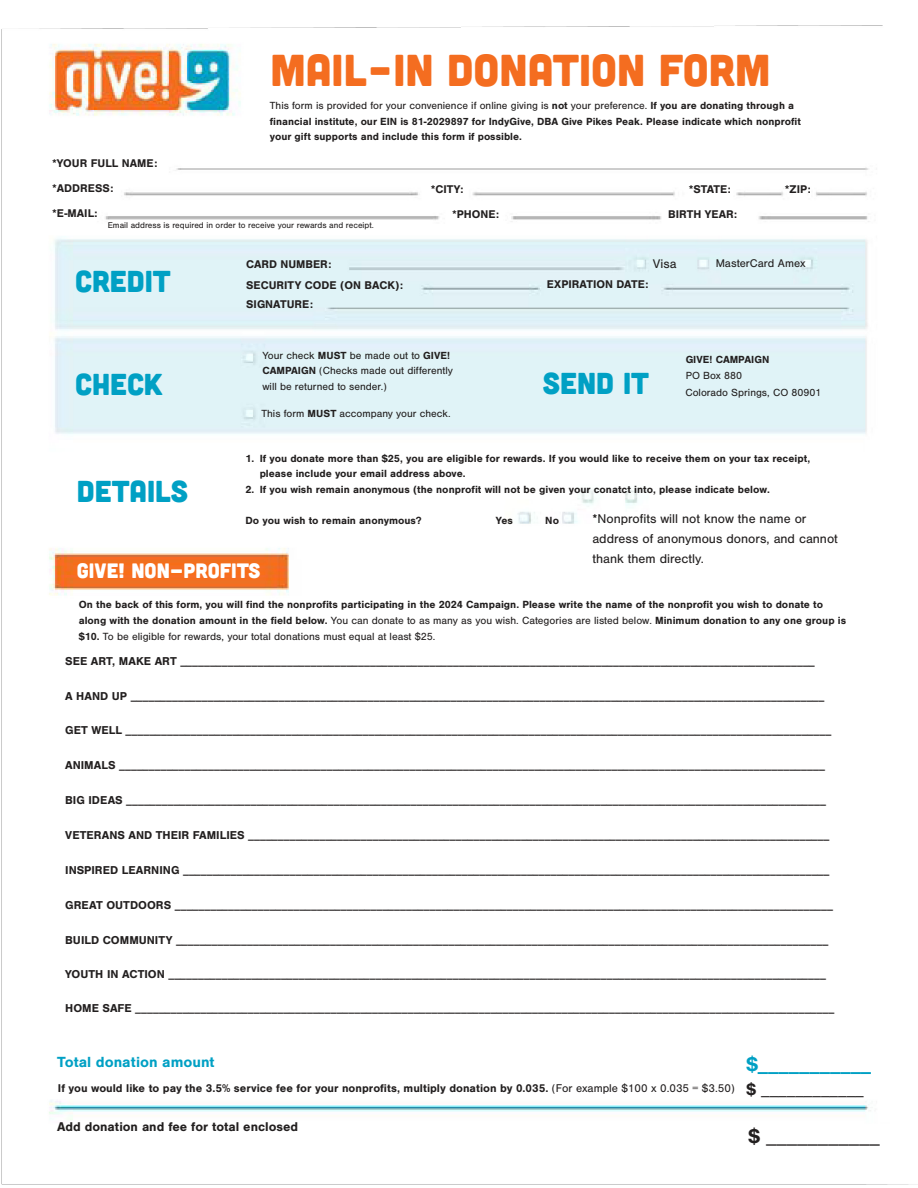
<style>
.page{position:relative;width:918px;height:1188px;background:#fff}
.page>*{position:absolute;margin:0;border:0;box-sizing:border-box;transform-origin:0 0}
.t1{font:44.55px "Cubano";color:#f46d20}
.t2{font:30.3px "Cubano";color:#00a0c4}
.t3{font:20.85px "Cubano";color:#fff}
.t4{font:20.7px "Nimbus San";color:#221f1f}
.t5{font:700 20.55px "Nimbus San";color:#00a0c4}
.t6{font:17.1px "Nimbus San";color:#221f1f}
.t7{font:700 15.3px "Nimbus San";color:#00a0c4}
.t8{font:13.2px/19.8px "Nimbus San";color:#221f1f}
.t9{font:700 13.2px "Nimbus San";color:#221f1f}
.t10{font:13.05px "Nimbus San";color:#221f1f}
.t11{font:700 11.85px "Nimbus San";color:#221f1f}
.t12{font:700 11.7px "Nimbus San";color:#221f1f}
.t13{font:700 11.55px "Nimbus San";color:#221f1f}
.t14{font:11.55px "Nimbus San";color:#221f1f}
.t15{font:700 10.8px/15.6px "Nimbus San";color:#221f1f}
.t16{font:700 10.65px/15.6px "Nimbus San";color:#221f1f}
.t17{font:10.65px/15.1px "Nimbus San";color:#221f1f}
.t18{font:8.7px "Nimbus San";color:#221f1f}
.s1{font-weight:400}
.s2{font-weight:700}
</style>
<div class="page">
<img style="left:2px;top:25px;width:916px;height:1160px">
<p class="t13" style="left:52px;top:157px;width:107px">*YOUR FULL NAME:</p>
<p class="t13" style="left:52px;top:182px;width:63px">*ADDRESS:</p>
<p class="t13" style="left:52px;top:207px;width:47px">*E-MAIL:</p>
<h1 class="t1" style="left:270px;top:42px;width:502px">MAIL–IN DONATION FORM</h1>
<p class="t16" style="left:270px;top:98px;width:533px"><span class="s1">This form is provided for your convenience if online giving is</span> not <span class="s1">your preference.</span> If you are donating through a financial institute, our EIN is 81-2029897 for IndyGive, DBA Give Pikes Peak. Please indicate which nonprofit your gift supports and include this form if possible.</p>
<p class="t13" style="left:431px;top:183px;width:34px">*CITY:</p>
<p class="t13" style="left:452px;top:207px;width:49px">*PHONE:</p>
<p class="t13" style="left:689px;top:183px;width:44px">*STATE:</p>
<p class="t13" style="left:668px;top:207px;width:71px">BIRTH YEAR:</p>
<p class="t13" style="left:785px;top:183px;width:27px">*ZIP:</p>
<p class="t18" style="left:108px;top:221px;width:268px">Email address is required in order to receive your rewards and receipt.</p>
<h2 class="t2" style="left:75px;top:262px;width:97px">CREDIT</h2>
<p class="t13" style="left:246px;top:258px;width:87px">CARD NUMBER:</p>
<p class="t13" style="left:246px;top:279px;width:158px">SECURITY CODE (ON BACK):</p>
<p class="t13" style="left:246px;top:298px;width:68px">SIGNATURE:</p>
<p class="t10" style="left:653px;top:256px;width:25px">Visa</p>
<p class="t13" style="left:547px;top:278px;width:103px">EXPIRATION DATE:</p>
<p class="t14" style="left:716px;top:257px;width:91px">MasterCard Amex</p>
<p class="t17" style="left:262px;top:348px;width:192px">Your check <span class="s2">MUST</span> be made out to <span class="s2">GIVE!<br>CAMPAIGN</span> (Checks made out differently will be returned to sender.)</p>
<p class="t17" style="left:261px;top:406px;width:191px">This form <span class="s2">MUST</span> accompany your check.</p>
<h2 class="t2" style="left:75px;top:364px;width:89px">CHECK</h2>
<h2 class="t2" style="left:543px;top:364px;width:108px">SEND IT</h2>
<p class="t16" style="left:686px;top:351px;width:85px">GIVE! CAMPAIGN</p>
<p class="t17" style="left:686px;top:368px;width:58px">PO Box 880</p>
<p class="t17" style="left:685px;top:385px;width:138px">Colorado Springs, CO 80901</p>
<p class="t15" style="left:260px;top:451px;width:552px;text-indent:-14px">1. If you donate more than $25, you are eligible for rewards. If you would like to receive them on your tax receipt, please include your email address above.</p>
<p class="t15" style="left:245px;top:482px;width:526px">2. If you wish remain anonymous (the nonprofit will not be given your conatct into, please indicate below.</p>
<p class="t15" style="left:245px;top:513px;width:177px">Do you wish to remain anonymous?</p>
<p class="t15" style="left:496px;top:513px;width:19px">Yes</p>
<p class="t15" style="left:545px;top:513px;width:15px">No</p>
<h3 class="t3" style="left:77px;top:557px;width:185px">GIVE! NON-PROFITS</h3>
<h2 class="t2" style="left:77px;top:472px;width:113px">DETAILS</h2>
<p class="t8" style="left:592px;top:509px;width:247px">*Nonprofits will not know the name or address of anonymous donors, and cannot thank them directly.</p>
<p class="t15" style="left:79px;top:597px;width:769px">On the back of this form, you will find the nonprofits participating in the 2024 Campaign. Please write the name of the nonprofit you wish to donate to along with the donation amount in the field below. <span class="s1">You can donate to as many as you wish. Categories are listed below.</span> Minimum donation to any one group is $10. <span class="s1">To be eligible for rewards, your total donations must equal at least $25.</span></p>
<p class="t11" style="left:65px;top:654px;width:751px">SEE ART, MAKE ART ___________________________________________________________________________________________________________</p>
<p class="t11" style="left:65px;top:689px;width:761px">A HAND UP _____________________________________________________________________________________________________________________</p>
<p class="t11" style="left:65px;top:724px;width:768px">GET WELL _______________________________________________________________________________________________________________________</p>
<p class="t11" style="left:65px;top:759px;width:761px">ANIMALS _______________________________________________________________________________________________________________________</p>
<p class="t11" style="left:65px;top:794px;width:762px">BIG IDEAS ______________________________________________________________________________________________________________________</p>
<p class="t11" style="left:65px;top:828px;width:766px">VETERANS AND THEIR FAMILIES __________________________________________________________________________________________________</p>
<p class="t11" style="left:65px;top:863px;width:766px">INSPIRED LEARNING _____________________________________________________________________________________________________________</p>
<p class="t11" style="left:65px;top:898px;width:769px">GREAT OUTDOORS _______________________________________________________________________________________________________________</p>
<p class="t11" style="left:65px;top:933px;width:765px">BUILD COMMUNITY ______________________________________________________________________________________________________________</p>
<p class="t11" style="left:65px;top:968px;width:762px">YOUTH IN ACTION _______________________________________________________________________________________________________________</p>
<p class="t11" style="left:65px;top:1002px;width:771px">HOME SAFE ______________________________________________________________________________________________________________________</p>
<p class="t7" style="left:57px;top:1053px;width:159px">Total donation amount</p>
<h3 class="t5" style="left:746px;top:1053px;width:126px">$___________</h3>
<p class="t12" style="left:58px;top:1081px;width:678px">If you would like to pay the 3.5% service fee for your nonprofits, multiply donation by 0.035. <span class="s1">(For example $100 x 0.035 = $3.50)</span></p>
<h3 class="t6" style="left:746px;top:1080px;width:119px"><span class="s2">$</span> ____________</h3>
<p class="t9" style="left:57px;top:1120px;width:243px">Add donation and fee for total enclosed</p>
<h3 class="t4" style="left:748px;top:1124px;width:133px"><span class="s2">$</span> ___________</h3>
</div>
